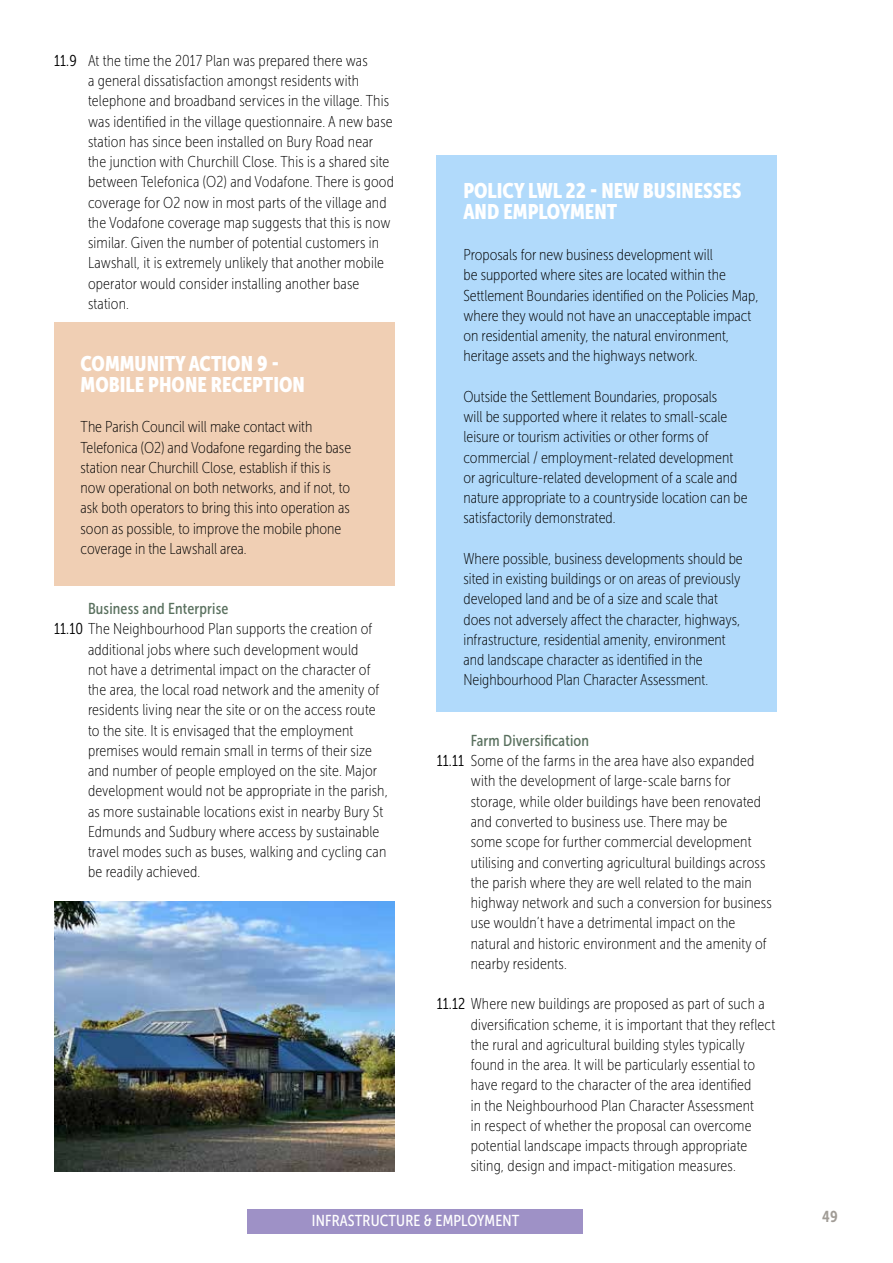
<style>
.page{position:relative;width:893px;height:1263px;background:#fff}
.page>*{position:absolute;margin:0;border:0;box-sizing:border-box;transform-origin:0 0}
.t1{font:21px/21px "Museo Sans Cond 900";color:#fff}
.t2{font:15.75px/20.2px "Museo Sans Cond 100";letter-spacing:.01em;color:#000}
.t3{font:15.75px "Museo Sans Cond 500";letter-spacing:.01em;color:#59705e}
.t4{font:15.75px "Museo Sans Cond 500";letter-spacing:.01em;color:#fff}
.t5{font:15.75px "Museo Sans Cond 700";color:#a19c96}
.s1{font-family:"Museo Sans Cond 300"}
</style>
<div class="page">
<div style="left:54px;top:323px;width:340px;height:262px;background:#f0cfb4"></div>
<div style="left:247px;top:1209px;width:336px;height:24px;background:#9e91c6"></div>
<div style="left:437px;top:155px;width:340px;height:557px;background:#b1dafb"></div>
<img style="left:54px;top:901px;width:340px;height:270px">
<p class="t2" style="left:88px;top:50px;width:308px;text-indent:-34px"><span class="s1">11.9</span> At the time the 2017 Plan was prepared there was<br>a general dissatisfaction amongst residents with telephone and broadband services in the village. This was identified in the village questionnaire. A new base station has since been installed on Bury Road near the junction with Churchill Close. This is a shared site between Telefonica (O2) and Vodafone. There is good coverage for O2 now in most parts of the village and the Vodafone coverage map suggests that this is now similar. Given the number of potential customers in Lawshall, it is extremely unlikely that another mobile operator would consider installing another base station.</p>
<h1 class="t1" style="left:81px;top:353px;width:226px">COMMUNITY ACTION 9 -<br>MOBILE PHONE RECEPTION</h1>
<p class="t2" style="left:81px;top:417px;width:272px">The Parish Council will make contact with Telefonica (O2) and Vodafone regarding the base station near Churchill Close, establish if this is now operational on both networks, and if not, to ask both operators to bring this into operation as soon as possible, to improve the mobile phone coverage in the Lawshall area.</p>
<p class="t3" style="left:88px;top:600px;width:142px">Business and Enterprise</p>
<p class="t2" style="left:88px;top:619px;width:301px;text-indent:-34px"><span class="s1">11.10</span> The Neighbourhood Plan supports the creation of additional jobs where such development would<br>not have a detrimental impact on the character of the area, the local road network and the amenity of residents living near the site or on the access route to the site. It is envisaged that the employment premises would remain small in terms of their size and number of people employed on the site. Major development would not be appropriate in the parish, as more sustainable locations exist in nearby Bury St Edmunds and Sudbury where access by sustainable travel modes such as buses, walking and cycling can be readily achieved.</p>
<h1 class="t1" style="left:463px;top:180px;width:280px">POLICY LWL 22 - NEW BUSINESSES<br>AND EMPLOYMENT</h1>
<p class="t2" style="left:463px;top:245px;width:297px">Proposals for new business development will<br>be supported where sites are located within the Settlement Boundaries identified on the Policies Map, where they would not have an unacceptable impact on residential amenity, the natural environment, heritage assets and the highways network.</p>
<p class="t2" style="left:463px;top:386px;width:285px">Outside the Settlement Boundaries, proposals<br>will be supported where it relates to small-scale leisure or tourism activities or other forms of commercial / employment-related development or agriculture-related development of a scale and nature appropriate to a countryside location can be satisfactorily demonstrated.</p>
<p class="t2" style="left:463px;top:548px;width:281px">Where possible, business developments should be sited in existing buildings or on areas of previously developed land and be of a size and scale that does not adversely affect the character, highways, infrastructure, residential amenity, environment and landscape character as identified in the Neighbourhood Plan Character Assessment.</p>
<p class="t3" style="left:471px;top:732px;width:120px">Farm Diversification</p>
<p class="t2" style="left:471px;top:751px;width:303px;text-indent:-34px"><span class="s1">11.11</span> Some of the farms in the area have also expanded with the development of large-scale barns for storage, while older buildings have been renovated and converted to business use. There may be<br>some scope for further commercial development utilising and converting agricultural buildings across the parish where they are well related to the main highway network and such a conversion for business use wouldn’t have a detrimental impact on the natural and historic environment and the amenity of nearby residents.</p>
<p class="t2" style="left:471px;top:994px;width:306px;text-indent:-34px"><span class="s1">11.12</span> Where new buildings are proposed as part of such a diversification scheme, it is important that they reflect the rural and agricultural building styles typically found in the area. It will be particularly essential to have regard to the character of the area identified<br>in the Neighbourhood Plan Character Assessment<br>in respect of whether the proposal can overcome potential landscape impacts through appropriate siting, design and impact-mitigation measures.</p>
<p class="t4" style="left:312px;top:1211px;width:209px">INFRASTRUCTURE &amp; EMPLOYMENT</p>
<p class="t5" style="left:822px;top:1207px;width:17px">49</p>
</div>
